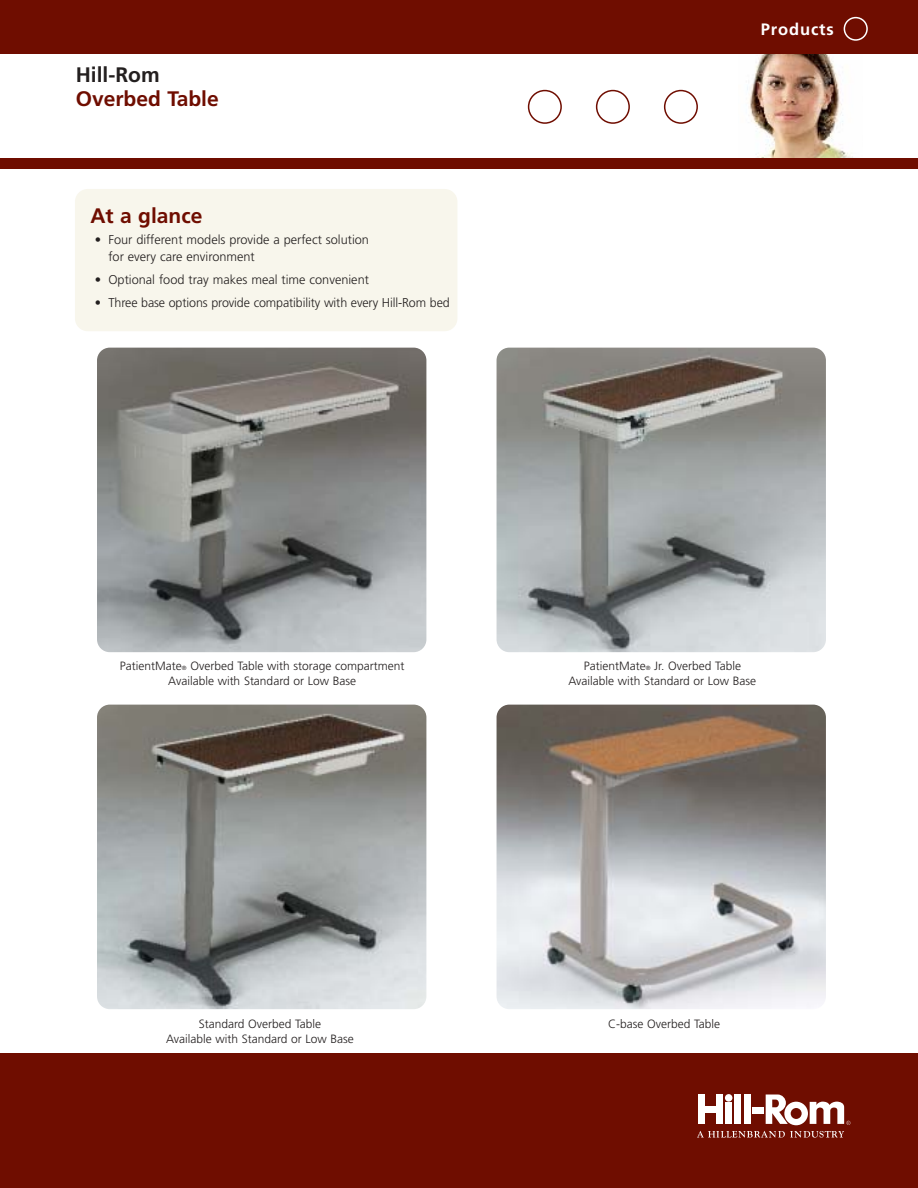
<style>
.page{position:relative;width:918px;height:1188px;background:#fff}
.page>*{position:absolute;margin:0;border:0;box-sizing:border-box;transform-origin:0 0}
.t1{font:700 21px "Frutiger";color:#6f0d00}
.t2{font:700 21px "Frutiger";color:#231f1f}
.t3{font:700 16.5px "Frutiger";letter-spacing:.055em;color:#fff}
.t4{font:300 12.75px/17.2px "Frutiger";color:#231f1f}
.t5{font:300 12px/15px "Frutiger";color:#231f1f;text-align:center}
.s1{font-size:6px}
</style>
<div class="page">
<img style="left:747px;top:54px;width:106px;height:104px">
<div style="left:0;top:0;width:918px;height:54px;background:#6f0d00"></div>
<div style="left:0;top:158px;width:918px;height:11px;background:#6f0d00"></div>
<svg style="left:528px;top:90px;width:34px;height:34px"></svg>
<svg style="left:596px;top:90px;width:34px;height:34px"></svg>
<svg style="left:664px;top:90px;width:34px;height:34px"></svg>
<svg style="left:844px;top:17px;width:24px;height:24px"></svg>
<div style="left:0;top:1053px;width:918px;height:135px;background:#6f0d00"></div>
<div style="left:698px;top:1094px;width:6px;height:30px;background:#fff"></div>
<div style="left:716px;top:1094px;width:7px;height:30px;background:#fff"></div>
<div style="left:725px;top:1103px;width:7px;height:21px;background:#fff"></div>
<div style="left:734px;top:1094px;width:7px;height:30px;background:#fff"></div>
<div style="left:744px;top:1094px;width:6px;height:30px;background:#fff"></div>
<div style="left:753px;top:1108px;width:11px;height:6px;background:#fff"></div>
<div style="left:725px;top:1094px;width:7px;height:8px;background:#fff;border-radius:50%"></div>
<div style="left:704px;top:1106px;width:12px;height:6px;background:#fff"></div>
<svg style="left:766px;top:1095px;width:85px;height:30px"></svg>
<svg style="left:697px;top:1131px;width:147px;height:7px"></svg>
<img style="left:497px;top:348px;width:329px;height:304px;border-radius:13px">
<div style="left:75px;top:189px;width:382px;height:142px;background:#f8f6ec;border-radius:13px"></div>
<img style="left:97px;top:348px;width:329px;height:304px;border-radius:13px">
<img style="left:497px;top:705px;width:329px;height:304px;border-radius:13px">
<img style="left:97px;top:705px;width:329px;height:304px;border-radius:13px">
<h1 class="t2" style="left:76px;top:66px;width:85px">Hill-Rom</h1>
<h1 class="t1" style="left:76px;top:90px;width:144px">Overbed Table</h1>
<h1 class="t1" style="left:90px;top:207px;width:114px">At a glance</h1>
<p class="t4" style="left:108px;top:232px;width:262px;text-indent:-13px">• Four different models provide a perfect solution for every care environment</p>
<p class="t4" style="left:95px;top:272px;width:276px">• Optional food tray makes meal time convenient</p>
<p class="t4" style="left:95px;top:295px;width:356px">• Three base options provide compatibility with every Hill-Rom bed</p>
<h2 class="t3" style="left:761px;top:22px;width:75px">Products</h2>
<p class="t5" style="left:120px;top:659px;width:286px">PatientMate<span class="s1">®</span> Overbed Table with storage compartment<br>Available with Standard or Low Base</p>
<p class="t5" style="left:166px;top:1017px;width:189px">Standard Overbed Table<br>Available with Standard or Low Base</p>
<p class="t5" style="left:568px;top:659px;width:189px">PatientMate<span class="s1">®</span> Jr. Overbed Table<br>Available with Standard or Low Base</p>
<p class="t5" style="left:608px;top:1017px;width:113px">C-base Overbed Table</p>
</div>
